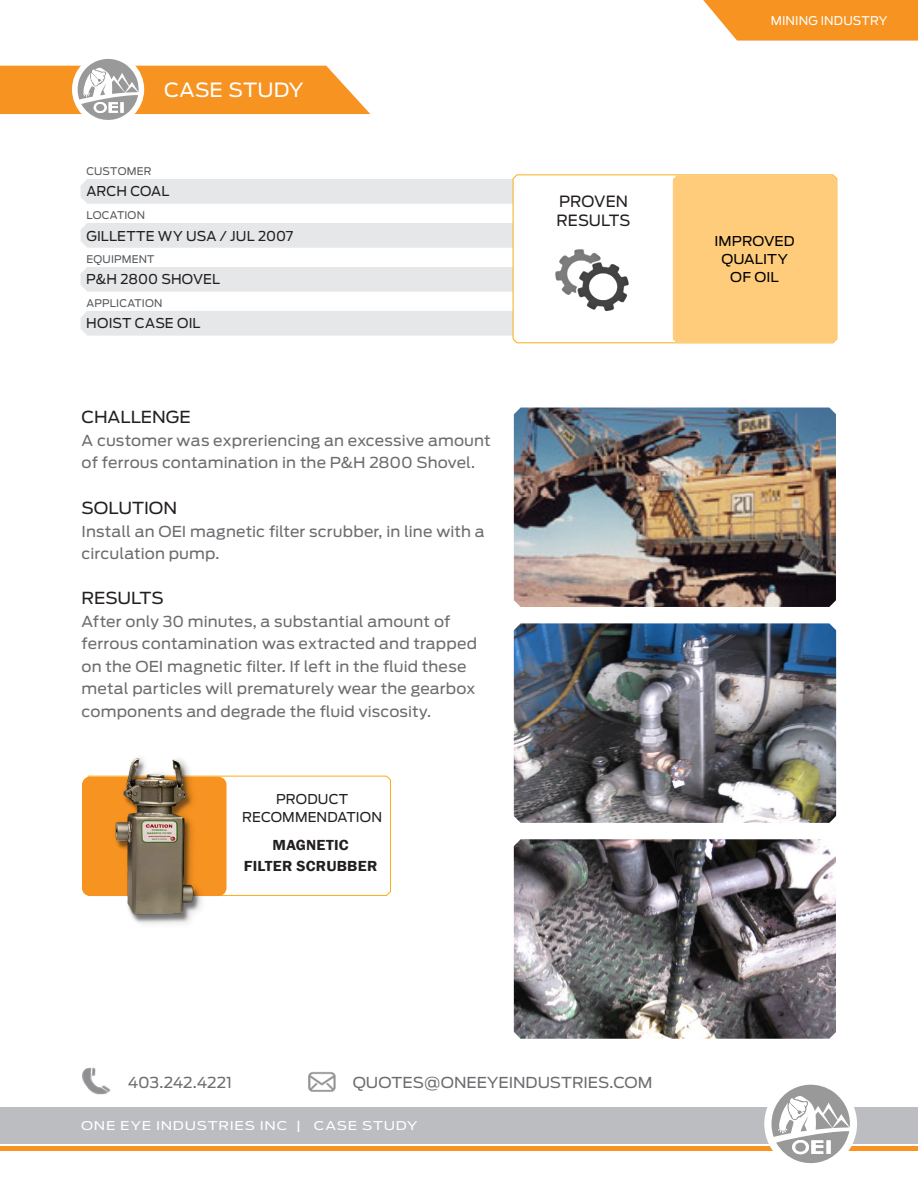
<style>
.page{position:relative;width:918px;height:1188px;background:#fff}
.page>*{position:absolute;margin:0;border:0;box-sizing:border-box;transform-origin:0 0}
.t1{font:19.5px "Antenna";letter-spacing:.005em;color:#fff;scale:1.05 1}
.t2{font:16.5px "Antenna";letter-spacing:-.005em;color:#231f20;scale:1.05 1}
.t3{font:15.45px/18.5px "Antenna";color:#231f20}
.t4{font:15px/22.5px "Antenna";letter-spacing:.005em;color:#6c6d70;scale:1.05 1}
.t5{font:600 15px "Franklin Gothic";letter-spacing:.015em;color:#231f20;scale:1.05 1}
.t6{font:15px "Antenna";letter-spacing:-.015em;color:#6c6d70;scale:1.05 1}
.t7{font:13.5px "Antenna";letter-spacing:.01em;color:#231f20}
.t8{font:13.5px "Antenna";letter-spacing:.005em;color:#000;scale:1.05 1}
.t9{font:12px "Antenna";letter-spacing:.05em;color:#fff;scale:1.2 1}
.t10{font:12px "Antenna";letter-spacing:.01em;color:#fff}
.t11{font:10.5px "Antenna";letter-spacing:.015em;color:#57585a}
</style>
<div class="page">
<img style="left:82px;top:1067px;width:29px;height:28px">
<img style="left:308px;top:1072px;width:28px;height:20px">
<div style="left:0;top:1107px;width:918px;height:37px;background:#bcbdc0"></div>
<hr style="left:0;top:1147px;width:918px;height:4px;background:#f79321">
<div style="left:764px;top:1078px;width:93px;height:92px;background:#fff;border-radius:50%"></div>
<svg style="left:771px;top:1084px;width:79px;height:80px"></svg>
<svg style="left:0;top:59px;width:370px;height:61px"></svg>
<div style="left:80px;top:267px;width:432px;height:25px;background:#e6e7e9"></div>
<div style="left:80px;top:311px;width:432px;height:25px;background:#e6e7e9"></div>
<div style="left:81px;top:179px;width:431px;height:25px;background:#e6e7e9"></div>
<div style="left:81px;top:223px;width:431px;height:25px;background:#e6e7e9"></div>
<svg style="left:512px;top:174px;width:322px;height:169px"></svg>
<div style="left:673px;top:175px;width:164px;height:168px;background:#fecc7b"></div>
<img style="left:547px;top:238px;width:89px;height:85px">
<svg style="left:703px;top:0;width:215px;height:41px;background:#f79c34"></svg>
<img style="left:514px;top:408px;width:322px;height:199px">
<img style="left:514px;top:623px;width:322px;height:200px">
<img style="left:514px;top:839px;width:322px;height:200px">
<svg style="left:84px;top:775px;width:307px;height:121px"></svg>
<div style="left:82px;top:777px;width:145px;height:119px;background:#f79321;border-radius:8px"></div>
<div style="left:115px;top:760px;width:93px;height:170px;background:#231f20;opacity:.51"></div>
<img style="left:98px;top:758px;width:108px;height:165px">
<h1 class="t1" style="left:164px;top:78px;width:134px">CASE STUDY</h1>
<p class="t11" style="left:87px;top:165px;width:66px">CUSTOMER</p>
<p class="t11" style="left:87px;top:208px;width:60px">LOCATION</p>
<p class="t7" style="left:86px;top:183px;width:85px">ARCH COAL</p>
<p class="t7" style="left:86px;top:228px;width:208px">GILLETTE WY USA / JUL 2007</p>
<p class="t11" style="left:86px;top:253px;width:70px">EQUIPMENT</p>
<p class="t11" style="left:86px;top:297px;width:78px">APPLICATION</p>
<p class="t7" style="left:86px;top:271px;width:135px">P&amp;H 2800 SHOVEL</p>
<p class="t7" style="left:86px;top:315px;width:116px">HOIST CASE OIL</p>
<p class="t2" style="left:82px;top:407px;width:105px">CHALLENGE</p>
<p class="t4" style="left:82px;top:429px;width:391px">A customer was expreriencing an excessive amount of ferrous contamination in the P&amp;H 2800 Shovel.</p>
<p class="t2" style="left:82px;top:498px;width:93px">SOLUTION</p>
<p class="t4" style="left:82px;top:520px;width:385px">Install an OEI magnetic filter scrubber, in line with a circulation pump.</p>
<p class="t2" style="left:82px;top:588px;width:80px">RESULTS</p>
<p class="t4" style="left:82px;top:610px;width:378px">After only 30 minutes, a substantial amount of ferrous contamination was extracted and trapped on the OEI magnetic filter. If left in the fluid these metal particles will prematurely wear the gearbox components and degrade the fluid viscosity.</p>
<p class="t7" style="left:276px;top:791px;width:74px">PRODUCT</p>
<p class="t7" style="left:242px;top:809px;width:141px">RECOMMENDATION</p>
<p class="t5" style="left:273px;top:836px;width:74px">MAGNETIC</p>
<p class="t5" style="left:244px;top:857px;width:129px">FILTER SCRUBBER</p>
<p class="t3" style="left:557px;top:192px;width:75px">PROVEN<br>RESULTS</p>
<p class="t10" style="left:771px;top:13px;width:118px">MINING INDUSTRY</p>
<p class="t8" style="left:715px;top:233px;width:78px">IMPROVED</p>
<p class="t8" style="left:721px;top:251px;width:65px">QUALITY</p>
<p class="t8" style="left:730px;top:269px;width:48px">OF OIL</p>
<p class="t6" style="left:128px;top:1073px;width:101px">403.242.4221</p>
<p class="t4" style="left:353px;top:1071px;width:287px">QUOTES@ONEEYEINDUSTRIES.COM</p>
<p class="t9" style="left:81px;top:1119px;width:282px">ONE EYE INDUSTRIES INC | CASE STUDY</p>
</div>
